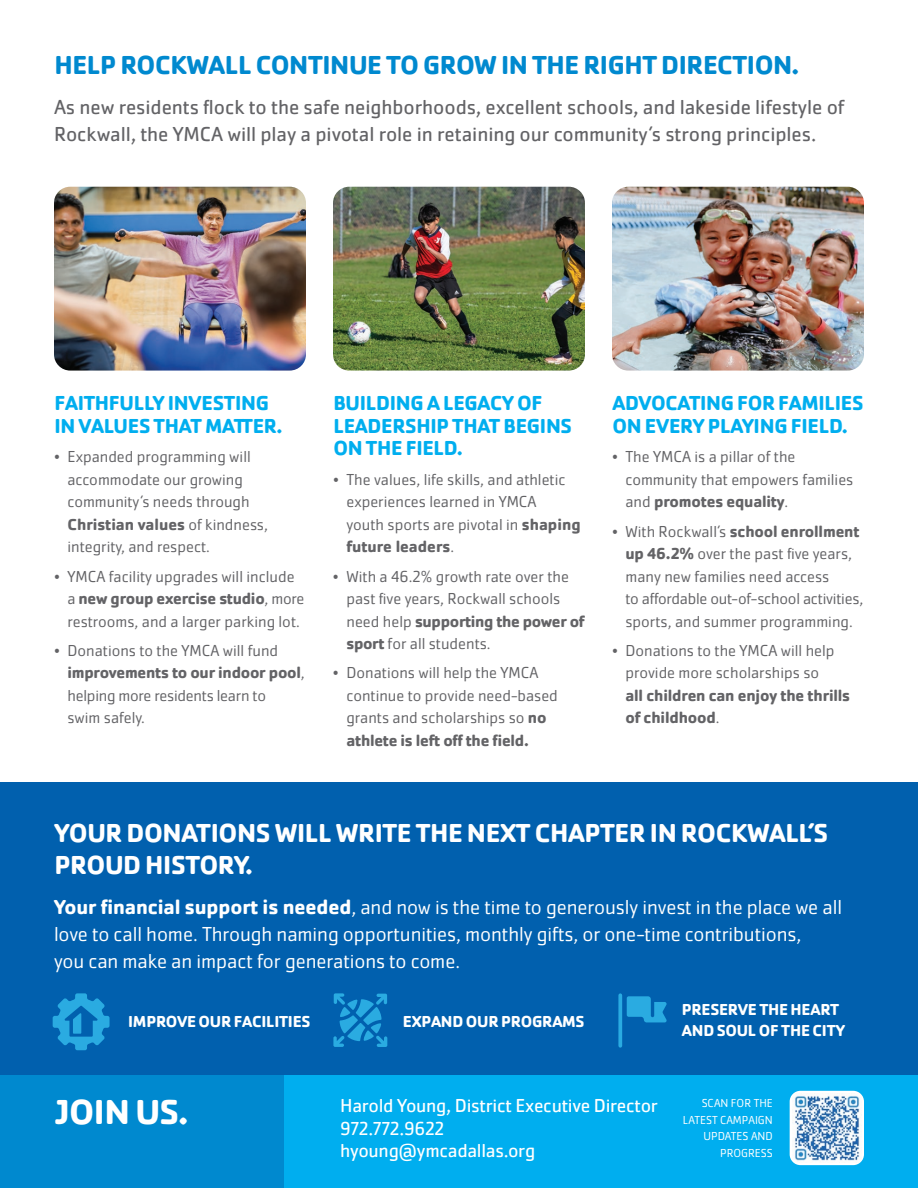
<style>
.page{position:relative;width:918px;height:1188px;background:#fff}
.page>*{position:absolute;margin:0;border:0;box-sizing:border-box;transform-origin:0 0}
.t1{font:700 36px "Cachet Pro";letter-spacing:-.015em;color:#fff}
.t2{font:700 27px/31.5px "Cachet Pro";letter-spacing:-.015em;color:#fff}
.t3{font:700 27px "Cachet Pro";letter-spacing:-.015em;color:#0089cf}
.t4{font:300 21px/27px "Cachet Pro";letter-spacing:-.005em;color:#fff}
.t5{font:21px/27px "Cachet Pro";letter-spacing:-.005em;color:#636366}
.t6{font:700 21px/22.5px "Cachet Pro";letter-spacing:-.015em;color:#00aeef}
.t7{font:19.5px/22.5px "Cachet Pro";letter-spacing:-.015em;color:#fff}
.t8{font:300 16.5px/22.5px "Cachet Pro";color:#636366}
.t9{font:700 16.5px/21px "Cachet Pro";letter-spacing:-.015em;color:#fff}
.t10{font:700 16.5px/22.5px "Cachet Pro";letter-spacing:-.01em;color:#636366}
.t11{font:300 12px/16.5px "Cachet Pro";color:#fff;text-align:right}
.s1{font-weight:700}
.s2{font-weight:300}
</style>
<div class="page">
<div style="left:0;top:1075px;width:284px;height:113px;background:#0089cf"></div>
<div style="left:284px;top:1075px;width:634px;height:113px;background:#00aeef"></div>
<img style="left:54px;top:187px;width:252px;height:184px">
<img style="left:333px;top:187px;width:252px;height:184px">
<img style="left:612px;top:187px;width:252px;height:184px">
<div style="left:0;top:782px;width:918px;height:293px;background:#0160ae"></div>
<svg style="left:333px;top:993px;width:54px;height:54px"></svg>
<svg style="left:53px;top:993px;width:57px;height:57px"></svg>
<svg style="left:618px;top:995px;width:4px;height:51px"></svg>
<svg style="left:627px;top:996px;width:40px;height:26px"></svg>
<div style="left:790px;top:1091px;width:74px;height:74px;background:#fff;border-radius:11px"></div>
<img style="left:794px;top:1095px;width:67px;height:67px">
<h2 class="t3" style="left:54px;top:48px;width:746px">HELP ROCKWALL CONTINUE TO GROW IN THE RIGHT DIRECTION.</h2>
<p class="t5" style="left:54px;top:94px;width:792px">As new residents flock to the safe neighborhoods, excellent schools, and lakeside lifestyle of<br>Rockwall, the YMCA will play a pivotal role in retaining our community’s strong principles.</p>
<p class="t6" style="left:54px;top:392px;width:230px">FAITHFULLY INVESTING<br>IN VALUES THAT MATTER.</p>
<p class="t8" style="left:67px;top:446px;width:202px;text-indent:-13px">• Expanded programming will accommodate our growing community’s needs through<br><span class="s1">Christian values</span> of kindness, integrity, and respect.</p>
<p class="t8" style="left:67px;top:565px;width:238px;text-indent:-13px">• YMCA facility upgrades will include a <span class="s1">new group exercise studio</span>, more restrooms, and a larger parking lot.</p>
<p class="t8" style="left:67px;top:639px;width:239px;text-indent:-13px">• Donations to the YMCA will fund <span class="s1">improvements to our indoor pool</span>, helping more residents learn to<br>swim safely.</p>
<p class="t6" style="left:333px;top:392px;width:240px">BUILDING A LEGACY OF<br>LEADERSHIP THAT BEGINS<br>ON THE FIELD.</p>
<p class="t8" style="left:346px;top:468px;width:236px;text-indent:-13px">• The values, life skills, and athletic experiences learned in YMCA<br>youth sports are pivotal in <span class="s1">shaping future leaders</span>.</p>
<p class="t8" style="left:346px;top:565px;width:240px;text-indent:-13px">• With a 46.2% growth rate over the past five years, Rockwall schools need help <span class="s1">supporting the power of sport</span> for all students.</p>
<p class="t8" style="left:346px;top:662px;width:213px;text-indent:-13px">• Donations will help the YMCA continue to provide need-based grants and scholarships so <span class="s1">no athlete is left off the field.</span></p>
<p class="t6" style="left:612px;top:392px;width:253px">ADVOCATING FOR FAMILIES<br>ON EVERY PLAYING FIELD.</p>
<p class="t8" style="left:625px;top:446px;width:229px;text-indent:-13px">• The YMCA is a pillar of the community that empowers families and <span class="s1">promotes equality</span>.</p>
<p class="t8" style="left:625px;top:520px;width:239px;text-indent:-13px">• With Rockwall’s <span class="s1">school enrollment up 46.2%</span> over the past five years, many new families need access<br>to affordable out-of-school activities, sports, and summer programming.</p>
<p class="t8" style="left:612px;top:639px;width:224px;text-align:center">• Donations to the YMCA will help provide more scholarships so</p>
<p class="t10" style="left:625px;top:684px;width:226px">all children can enjoy the thrills of childhood<span class="s2">.</span></p>
<h2 class="t2" style="left:54px;top:817px;width:775px">YOUR DONATIONS WILL WRITE THE NEXT CHAPTER IN ROCKWALL’S<br>PROUD HISTORY.</h2>
<p class="t4" style="left:54px;top:894px;width:790px"><span class="s1">Your financial support is needed</span>, and now is the time to generously invest in the place we all love to call home. Through naming opportunities, monthly gifts, or one-time contributions,<br>you can make an impact for generations to come.</p>
<p class="t9" style="left:128px;top:1011px;width:184px">IMPROVE OUR FACILITIES</p>
<p class="t9" style="left:403px;top:1011px;width:183px">EXPAND OUR PROGRAMS</p>
<p class="t9" style="left:682px;top:999px;width:165px">PRESERVE THE HEART<br>AND SOUL OF THE CITY</p>
<p class="t7" style="left:340px;top:1095px;width:319px">Harold Young, District Executive Director<br>972.772.9622<br>hyoung@ymcadallas.org</p>
<h1 class="t1" style="left:55px;top:1090px;width:135px">JOIN US.</h1>
<p class="t11" style="left:683px;top:1095px;width:91px">SCAN FOR THE<br>LATEST CAMPAIGN<br>UPDATES AND<br>PROGRESS</p>
</div>
